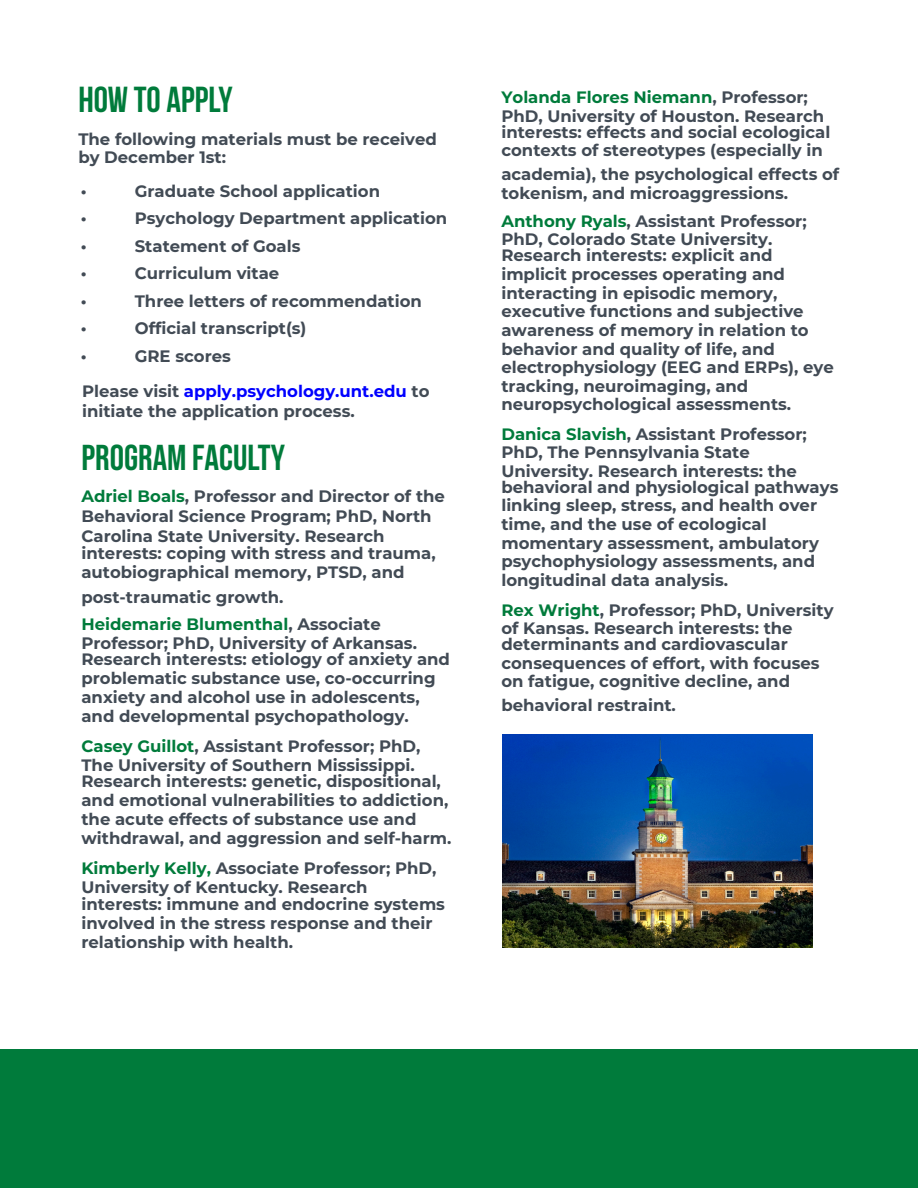
<style>
.page{position:relative;width:918px;height:1188px;background:#fff}
.page>*{position:absolute;margin:0;border:0;box-sizing:border-box;transform-origin:0 0}
.Body_Copy-Justified{font:36px "Bebas Neue";color:#007b3b}
.Body_Copy-Justified-2{font:700 36px "Bebas Neue";color:#007b3b}
.Body_Copy-Justified-3{font:700 16.5px/18.6px "Montserrat";color:#424b55}
.s1{color:#00f}
.s2{font-weight:700}
.s3{color:#007b3b}
</style>
<div class="page">
<div style="left:0;top:1050px;width:918px;height:138px;background:#007b3b"></div>
<img style="left:503px;top:734px;width:309px;height:214px">
<p class="Body_Copy-Justified-2" style="left:78px;top:80px;width:156px">HOW TO APPLY</p>
<p class="Body_Copy-Justified-3" style="left:78px;top:129px;width:360px;line-height:18px">The following materials must be received by December 1st:</p>
<p class="Body_Copy-Justified-3" style="left:81px;top:181px;width:7px">•</p>
<p class="Body_Copy-Justified-3" style="left:135px;top:181px;width:247px">Graduate School application</p>
<p class="Body_Copy-Justified-3" style="left:81px;top:208px;width:7px">•</p>
<p class="Body_Copy-Justified-3" style="left:135px;top:208px;width:314px">Psychology Department application</p>
<p class="Body_Copy-Justified-3" style="left:81px;top:236px;width:7px">•</p>
<p class="Body_Copy-Justified-3" style="left:135px;top:236px;width:167px">Statement of Goals</p>
<p class="Body_Copy-Justified-3" style="left:81px;top:263px;width:7px">•</p>
<p class="Body_Copy-Justified-3" style="left:135px;top:263px;width:146px">Curriculum vitae</p>
<p class="Body_Copy-Justified-3" style="left:81px;top:291px;width:7px">•</p>
<p class="Body_Copy-Justified-3" style="left:135px;top:291px;width:289px">Three letters of recommendation</p>
<p class="Body_Copy-Justified-3" style="left:81px;top:318px;width:7px">•</p>
<p class="Body_Copy-Justified-3" style="left:135px;top:318px;width:173px">Official transcript(s)</p>
<p class="Body_Copy-Justified-3" style="left:81px;top:346px;width:7px">•</p>
<p class="Body_Copy-Justified-3" style="left:135px;top:346px;width:98px">GRE scores</p>
<p class="Body_Copy-Justified-3" style="left:82px;top:381px;width:349px;line-height:19.8px">Please visit <span class="s1">apply.psychology.unt.edu</span> to initiate the application process.</p>
<p class="Body_Copy-Justified" style="left:81px;top:437px;width:205px">PROGRAM <span class="s2">FACULTY</span></p>
<p class="Body_Copy-Justified-3" style="left:81px;top:485px;width:365px;line-height:19.8px"><span class="s3">Adriel Boals</span>, Professor and Director of the<br>Behavioral Science Program; PhD, North<br>Carolina State University. Research</p>
<p class="Body_Copy-Justified-3" style="left:81px;top:542px;width:356px;line-height:19.8px">interests: coping with stress and trauma, autobiographical memory, PTSD, and</p>
<p class="Body_Copy-Justified-3" style="left:81px;top:583px;width:301px;line-height:27px">post-traumatic growth.<br><span class="s3">Heidemarie Blumenthal</span>, Associate</p>
<p class="Body_Copy-Justified-3" style="left:81px;top:634px;width:370px;line-height:16.2px">Professor; PhD, University of Arkansas.<br>Research interests: etiology of anxiety and</p>
<p class="Body_Copy-Justified-3" style="left:81px;top:668px;width:356px">problematic substance use, co-occurring anxiety and alcohol use in adolescents, and developmental psychopathology.</p>
<p class="Body_Copy-Justified-3" style="left:81px;top:736px;width:341px"><span class="s3">Casey Guillot</span>, Assistant Professor; PhD,<br>The University of Southern Mississippi.</p>
<p class="Body_Copy-Justified-3" style="left:81px;top:771px;width:372px;line-height:19px">Research interests: genetic, dispositional, and emotional vulnerabilities to addiction, the acute effects of substance use and withdrawal, and aggression and self-harm.</p>
<p class="Body_Copy-Justified-3" style="left:81px;top:858px;width:357px;line-height:19px"><span class="s3">Kimberly Kelly,</span> Associate Professor; PhD,<br>University of Kentucky. Research</p>
<p class="Body_Copy-Justified-3" style="left:81px;top:893px;width:365px;line-height:19px">interests: immune and endocrine systems involved in the stress response and their relationship with health.</p>
<p class="Body_Copy-Justified-3" style="left:501px;top:87px;width:324px"><span class="s3">Yolanda Flores Niemann</span>, Professor;<br>PhD, University of Houston. Research</p>
<p class="Body_Copy-Justified-3" style="left:501px;top:122px;width:331px">interests: effects and social ecological contexts of stereotypes (especially in</p>
<p class="Body_Copy-Justified-3" style="left:501px;top:164px;width:339px">academia), the psychological effects of tokenism, and microaggressions.</p>
<p class="Body_Copy-Justified-3" style="left:501px;top:211px;width:307px"><span class="s3">Anthony Ryals</span>, Assistant Professor;<br>PhD, Colorado State University.</p>
<p class="Body_Copy-Justified-3" style="left:501px;top:245px;width:334px">Research interests: explicit and implicit processes operating and interacting in episodic memory, executive functions and subjective awareness of memory in relation to behavior and quality of life, and electrophysiology (EEG and ERPs), eye tracking, neuroimaging, and neuropsychological assessments.</p>
<p class="Body_Copy-Justified-3" style="left:501px;top:424px;width:307px"><span class="s3">Danica Slavish</span>, Assistant Professor;<br>PhD, The Pennsylvania State<br>University. Research interests: the</p>
<p class="Body_Copy-Justified-3" style="left:501px;top:477px;width:339px">behavioral and physiological pathways linking sleep, stress, and health over time, and the use of ecological momentary assessment, ambulatory psychophysiology assessments, and longitudinal data analysis.</p>
<p class="Body_Copy-Justified-3" style="left:501px;top:600px;width:334px"><span class="s3">Rex Wright</span>, Professor; PhD, University of Kansas. Research interests: the</p>
<p class="Body_Copy-Justified-3" style="left:501px;top:634px;width:320px">determinants and cardiovascular consequences of effort, with focuses on fatigue, cognitive decline, and</p>
<p class="Body_Copy-Justified-3" style="left:501px;top:695px;width:176px">behavioral restraint.</p>
</div>
